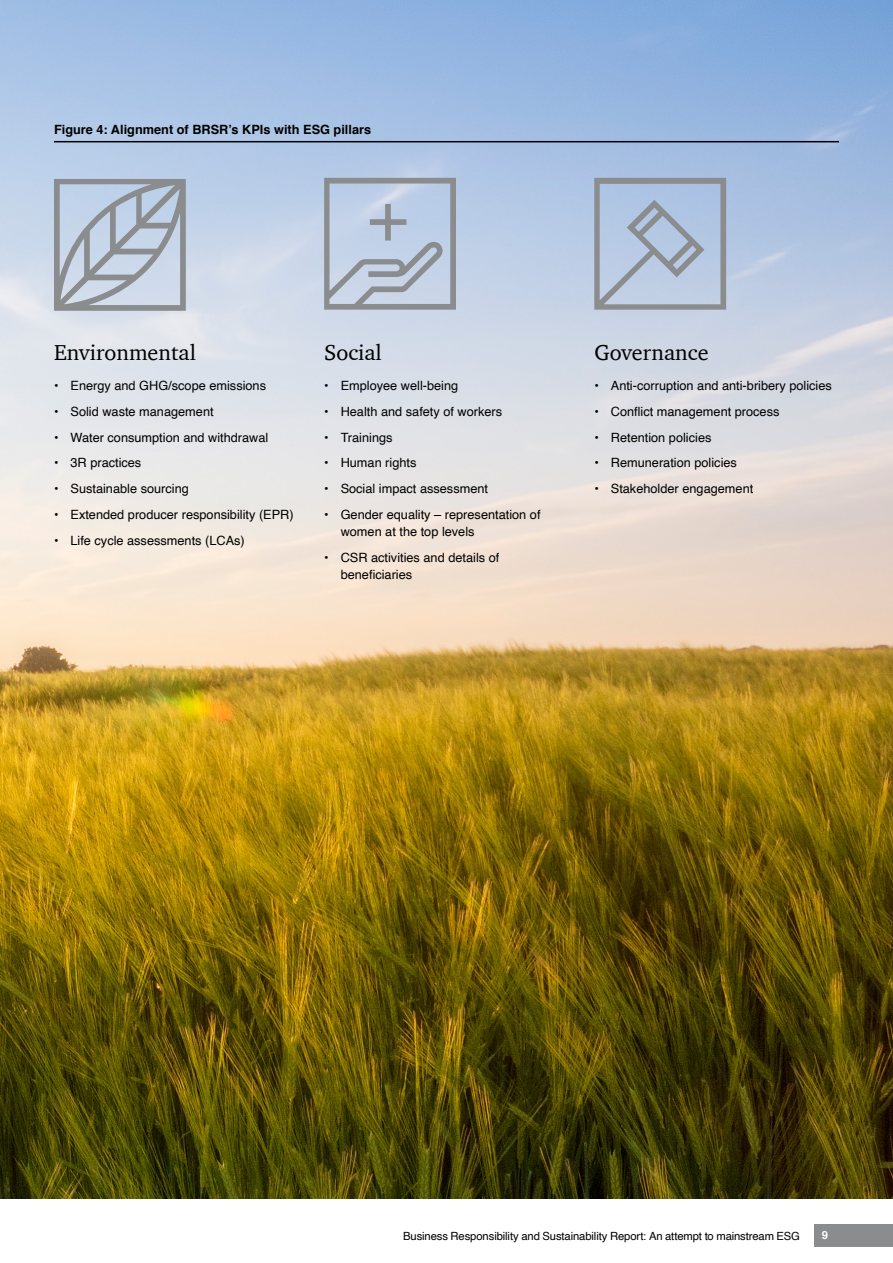
<style>
.page{position:relative;width:893px;height:1263px;background:#fff}
.page>*{position:absolute;margin:0;border:0;box-sizing:border-box;transform-origin:0 0}
.t1{font:22.2px "ITC Charter Com";color:#000}
.t2{font:12.75px/17.2px "Helvetica";color:#000}
.t3{font:700 12.75px "Helvetica";color:#000}
.t4{font:11.25px "Helvetica";letter-spacing:-.01em;color:#000}
.t5{font:700 11.25px "Helvetica";color:#fff}
</style>
<div class="page">
<div style="left:814px;top:1225px;width:79px;height:22px;background:#8a8c8e"></div>
<img style="left:0;top:0;width:893px;height:1198px">
<svg style="left:54px;top:179px;width:132px;height:132px;background:#afb9c6"></svg>
<svg style="left:324px;top:178px;width:132px;height:132px;background:#b3becf"></svg>
<svg style="left:594px;top:178px;width:132px;height:132px;background:#aab8cd"></svg>
<hr style="left:54px;top:141px;width:785px;height:1px;background:#000">
<p class="t3" style="left:54px;top:119px;width:319px">Figure 4: Alignment of BRSR’s KPIs with ESG pillars</p>
<h1 class="t1" style="left:54px;top:339px;width:144px">Environmental</h1>
<p class="t2" style="left:54px;top:377px;width:214px">• Energy and GHG/scope emissions</p>
<p class="t2" style="left:54px;top:403px;width:161px">• Solid waste management</p>
<p class="t2" style="left:54px;top:429px;width:216px">• Water consumption and withdrawal</p>
<p class="t2" style="left:54px;top:455px;width:89px">• 3R practices</p>
<p class="t2" style="left:54px;top:480px;width:136px">• Sustainable sourcing</p>
<p class="t2" style="left:54px;top:506px;width:241px">• Extended producer responsibility (EPR)</p>
<p class="t2" style="left:54px;top:532px;width:192px">• Life cycle assessments (LCAs)</p>
<h1 class="t1" style="left:324px;top:339px;width:59px">Social</h1>
<p class="t2" style="left:324px;top:377px;width:136px">• Employee well-being</p>
<p class="t2" style="left:324px;top:403px;width:180px">• Health and safety of workers</p>
<p class="t2" style="left:324px;top:429px;width:70px">• Trainings</p>
<p class="t2" style="left:324px;top:455px;width:94px">• Human rights</p>
<p class="t2" style="left:324px;top:480px;width:165px">• Social impact assessment</p>
<p class="t2" style="left:341px;top:506px;width:201px;text-indent:-16px">• Gender equality – representation of women at the top levels</p>
<p class="t2" style="left:341px;top:549px;width:160px;text-indent:-16px">• CSR activities and details of beneficiaries</p>
<h1 class="t1" style="left:594px;top:339px;width:116px">Governance</h1>
<p class="t2" style="left:594px;top:377px;width:239px">• Anti-corruption and anti-bribery policies</p>
<p class="t2" style="left:594px;top:403px;width:187px">• Conflict management process</p>
<p class="t2" style="left:594px;top:429px;width:119px">• Retention policies</p>
<p class="t2" style="left:594px;top:455px;width:144px">• Remuneration policies</p>
<p class="t2" style="left:594px;top:480px;width:160px">• Stakeholder engagement</p>
<p class="t4" style="left:403px;top:1227px;width:398px">Business Responsibility and Sustainability Report: An attempt to mainstream ESG</p>
<p class="t5" style="left:822px;top:1226px;width:8px">9</p>
</div>
